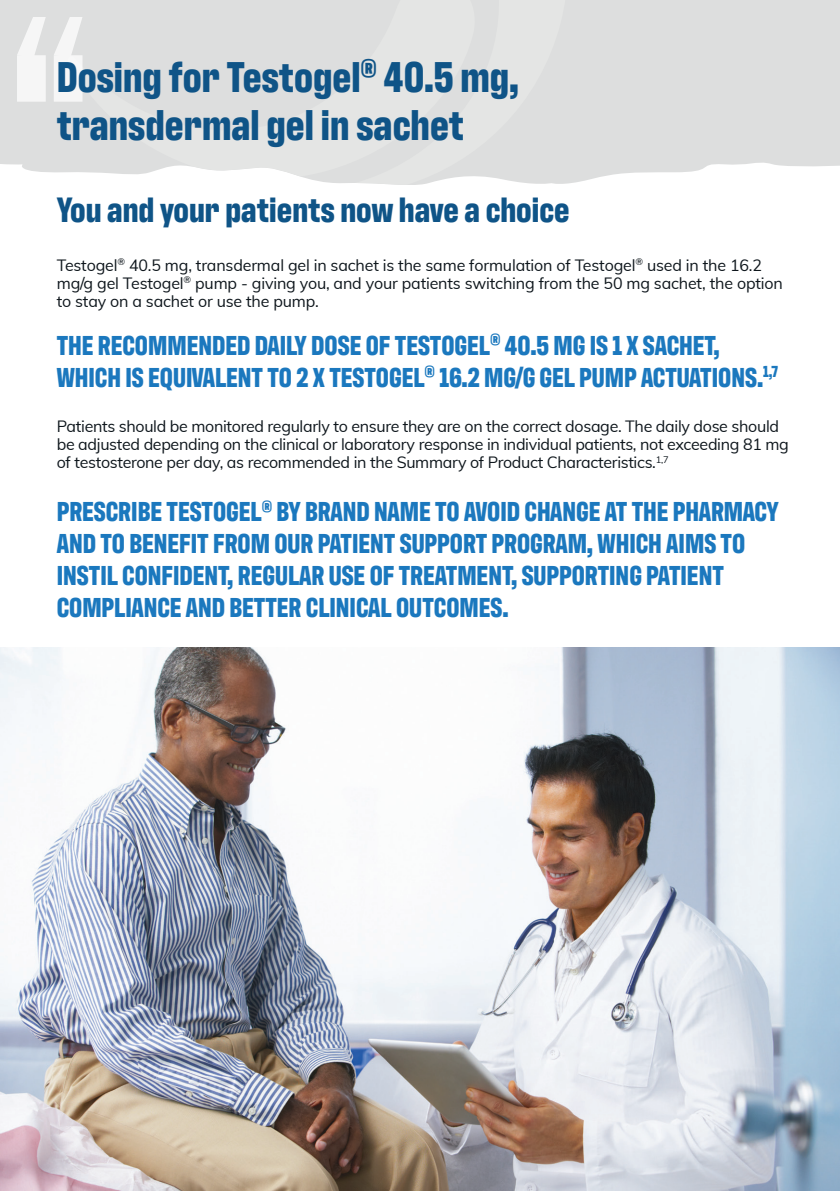
<style>
.page{position:relative;width:840px;height:1191px;background:#fff}
.page>*{position:absolute;margin:0;border:0;box-sizing:border-box;transform-origin:0 0}
.t1{font:700 44px/48px "Antarctican Headline";color:#0f5487}
.t2{font:700 36px "Antarctican Headline";color:#0f5487}
.t3{font:700 28px/32px "Antarctican Headline";color:#1b78be}
.t4{font:16px/18px "Muli";letter-spacing:-.02em;color:#0e161c}
</style>
<div class="page">
<svg style="left:0;top:0;width:839px;height:184px;background:#e0e1e1"></svg>
<div style="left:68px;top:0;width:286px;height:176px;background:#dddede"></div>
<div style="left:354px;top:0;width:213px;height:185px;background:#e4e5e4"></div>
<svg style="left:17px;top:17px;width:29px;height:85px"></svg>
<svg style="left:54px;top:17px;width:28px;height:85px"></svg>
<img style="left:0;top:647px;width:839px;height:544px">
<p class="t1" style="left:57px;top:50px;width:463px">Dosing for Testogel<sup>®</sup> 40.5 mg, transdermal gel in sachet</p>
<p class="t2" style="left:57px;top:183px;width:514px">You and your patients now have a choice</p>
<p class="t4" style="left:57px;top:255px;width:727px">Testogel<sup>®</sup> 40.5 mg, transdermal gel in sachet is the same formulation of Testogel<sup>®</sup> used in the 16.2 mg/g gel Testogel<sup>®</sup> pump - giving you, and your patients switching from the 50 mg sachet, the option to stay on a sachet or use the pump.</p>
<p class="t3" style="left:57px;top:327px;width:722px">THE RECOMMENDED DAILY DOSE OF TESTOGEL<sup>®</sup> 40.5 MG IS 1 X SACHET,<br>WHICH IS EQUIVALENT TO 2 X TESTOGEL<sup>®</sup> 16.2 MG/G GEL PUMP ACTUATIONS.<sup>1,7</sup></p>
<p class="t4" style="left:57px;top:417px;width:733px">Patients should be monitored regularly to ensure they are on the correct dosage. The daily dose should be adjusted depending on the clinical or laboratory response in individual patients, not exceeding 81 mg of testosterone per day, as recommended in the Summary of Product Characteristics.<sup>1,7</sup></p>
<p class="t3" style="left:57px;top:494px;width:723px">PRESCRIBE TESTOGEL<sup>®</sup> BY BRAND NAME TO AVOID CHANGE AT THE PHARMACY AND TO BENEFIT FROM OUR PATIENT SUPPORT PROGRAM, WHICH AIMS TO INSTIL CONFIDENT, REGULAR USE OF TREATMENT, SUPPORTING PATIENT COMPLIANCE AND BETTER CLINICAL OUTCOMES.</p>
</div>
